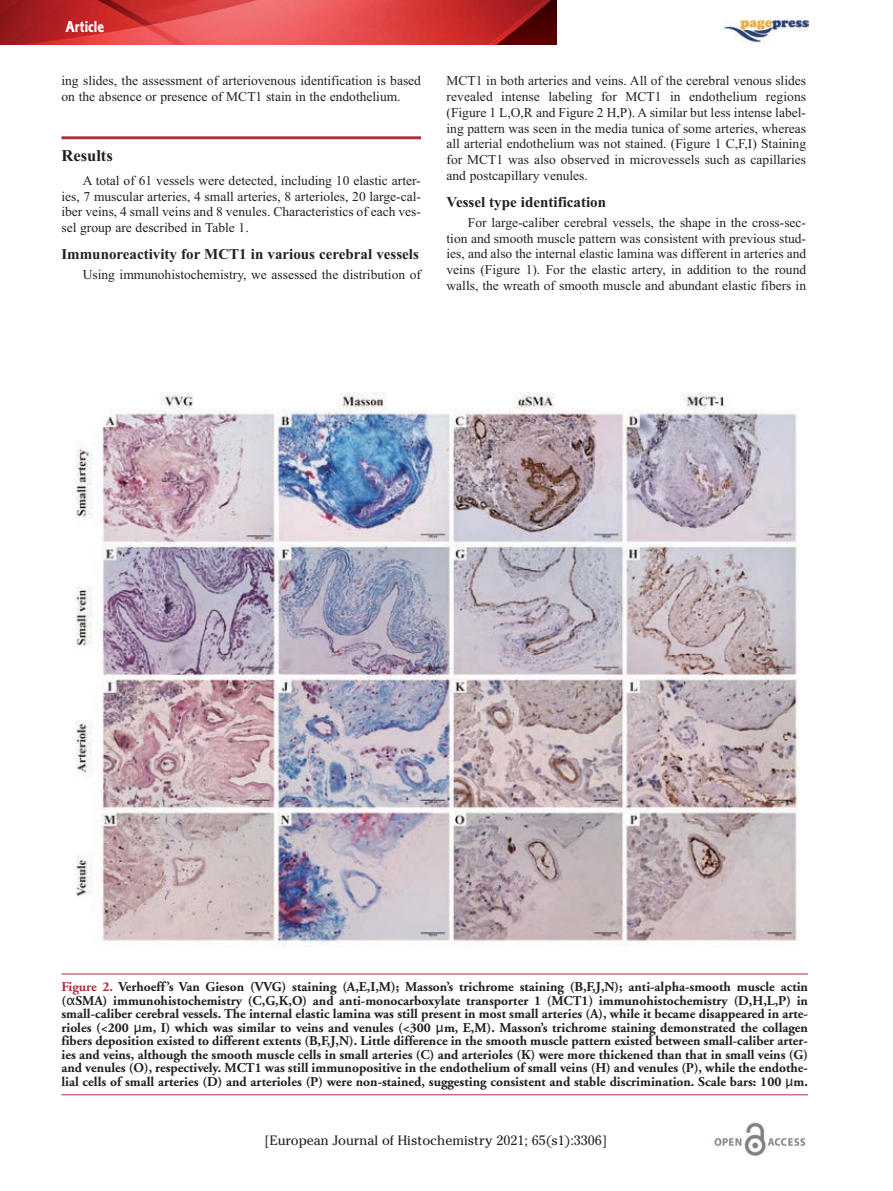
<style>
.page{position:relative;width:893px;height:1191px;background:#fff}
.page>*{position:absolute;margin:0;border:0;box-sizing:border-box;transform-origin:0 0}
.t1{font:16.5px "Corinthian Bold Condensed Plain";color:#fff}
.t2{font:700 16.5px "Times New Roman";color:#231f20}
.t3{font:700 15px "Times New Roman";color:#231f20}
.t4{font:13.5px/15.8px "Times New Roman";color:#231f20;text-align:justify}
.t5{font:700 13.5px/13.5px "Adobe Garamond";color:#231f20;text-align:justify}
.t6{font:13.5px "Cheltenham";color:#231f20}
.s1{color:#aa323f}
.s2{font-family:"Lucida Grande";font-weight:400}
</style>
<div class="page">
<svg style="left:0;top:0;width:556px;height:44px;background:#cb3c3c"></svg>
<img style="left:714px;top:1123px;width:92px;height:33px">
<img style="left:724px;top:19px;width:84px;height:24px">
<hr style="left:61px;top:136px;width:360px;height:3px;background:#aa323f">
<hr style="left:61px;top:973px;width:746px;height:1px;background:#aa323f">
<hr style="left:61px;top:1094px;width:746px;height:1px;background:#aa323f">
<img style="left:76px;top:392px;width:723px;height:554px">
<p class="t1" style="left:65px;top:21px;width:40px">Article</p>
<p class="t4" style="left:61px;top:73px;width:361px">ing slides, the assessment of arteriovenous identification is based on the absence or presence of MCT1 stain in the endothelium.</p>
<p class="t2" style="left:61px;top:145px;width:53px">Results</p>
<p class="t4" style="left:61px;top:172px;width:361px;text-indent:21px">A total of 61 vessels were detected, including 10 elastic arter&shy;ies, 7 muscular arteries, 4 small arteries, 8 arterioles, 20 large-cal&shy;iber veins, 4 small veins and 8 venules. Characteristics of each ves&shy;sel group are described in Table 1.</p>
<p class="t3" style="left:61px;top:245px;width:359px">Immunoreactivity for MCT1 in various cerebral vessels</p>
<p class="t4" style="left:83px;top:267px;width:340px">Using immunohistochemistry, we assessed the distribution of</p>
<p class="t4" style="left:446px;top:73px;width:361px">MCT1 in both arteries and veins. All of the cerebral venous slides revealed intense labeling for MCT1 in endothelium regions (Figure 1 L,O,R and Figure 2 H,P). A similar but less intense label&shy;ing pattern was seen in the media tunica of some arteries, whereas all arterial endothelium was not stained. (Figure 1 C,F,I) Staining for MCT1 was also observed in microvessels such as capillaries and postcapillary venules.</p>
<p class="t3" style="left:446px;top:193px;width:161px">Vessel type identification</p>
<p class="t4" style="left:446px;top:214px;width:361px;text-indent:21px">For large-caliber cerebral vessels, the shape in the cross-sec&shy;tion and smooth muscle pattern was consistent with previous stud&shy;ies, and also the internal elastic lamina was different in arteries and veins (Figure 1). For the elastic artery, in addition to the round walls, the wreath of smooth muscle and abundant elastic fibers in</p>
<p class="t5" style="left:61px;top:981px;width:748px"><span class="s1">Figure 2.</span> Verhoeff’s Van Gieson (VVG) staining (A,E,I,M); Masson’s trichrome staining (B,F,J,N); anti-alpha-smooth muscle actin (<span class="s2">α</span>SMA) immunohistochemistry (C,G,K,O) and anti-monocarboxylate transporter 1 (MCT1) immunohistochemistry (D,H,L,P) in small-caliber cerebral vessels. The internal elastic lamina was still present in most small arteries (A), while it became disappeared in arte&shy;rioles (&lt;200 <span class="s2">μ</span>m, I) which was similar to veins and venules (&lt;300 <span class="s2">μ</span>m, E,M). Masson’s trichrome staining demonstrated the collagen fibers deposition existed to different extents (B,F,J,N). Little difference in the smooth muscle pattern existed between small-caliber arter&shy;ies and veins, although the smooth muscle cells in small arteries (C) and arterioles (K) were more thickened than that in small veins (G) and venules (O), respectively. MCT1 was still immunopositive in the endothelium of small veins (H) and venules (P), while the endothe&shy;lial cells of small arteries (D) and arterioles (P) were non-stained, suggesting consistent and stable discrimination. Scale bars: 100 <span class="s2">μ</span>m.</p>
<p class="t6" style="left:264px;top:1132px;width:344px">[European Journal of Histochemistry 2021; 65(s1):3306]</p>
</div>
